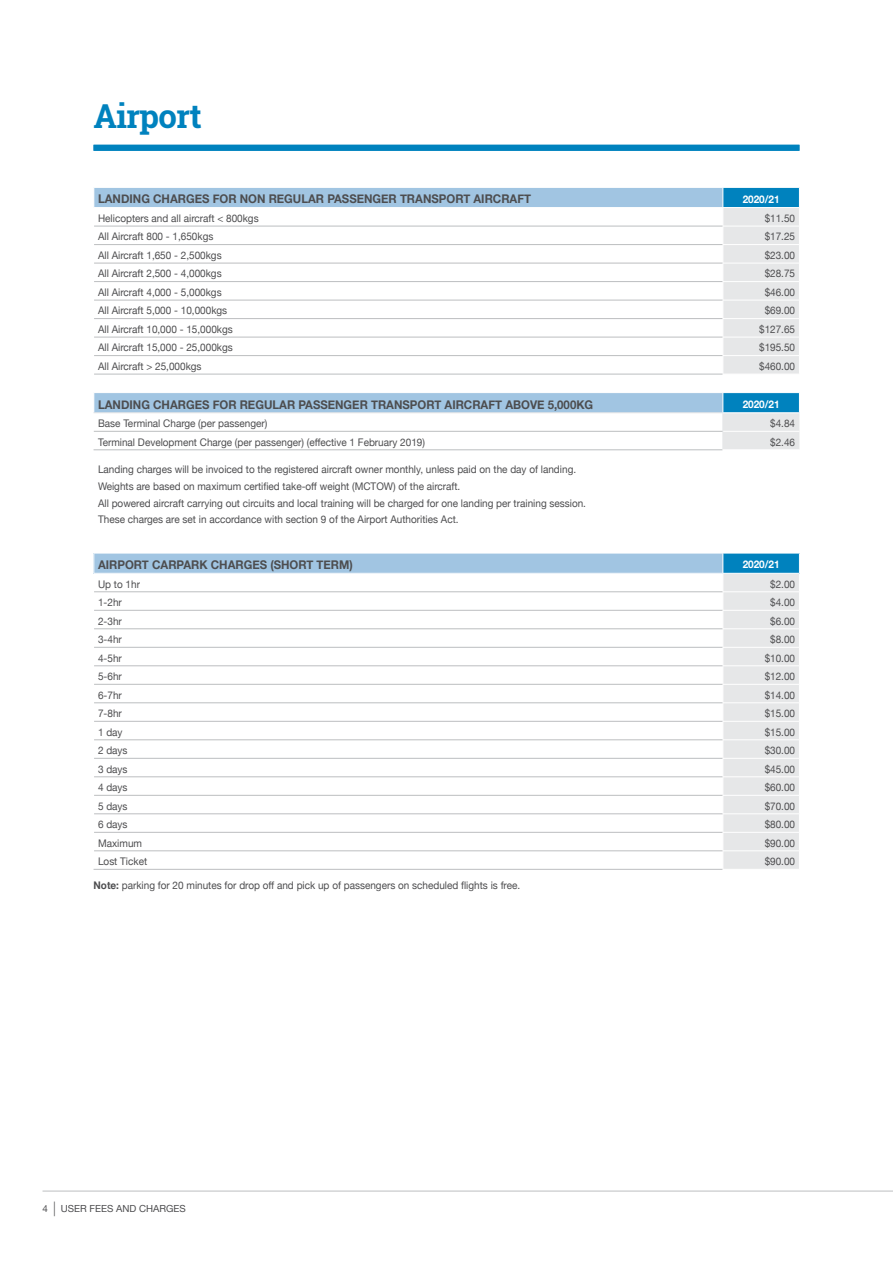
<style>
.page{position:relative;width:893px;height:1263px;background:#fff}
.page>*{position:absolute;margin:0;border:0;box-sizing:border-box;transform-origin:0 0}
.t1{font:700 33px "Roboto Slab";letter-spacing:-.025em;color:#0082be}
.t2{font:700 12px "Helvetica Neue";color:#4d4d4f;scale:.95 1}
.t3{font:10.5px/16.8px "Helvetica Neue";color:#4d4d4f;scale:.95 1}
.t4{font:700 10.5px "Helvetica Neue";color:#fff;scale:.95 1}
.t5{font:9.75px "Helvetica Neue";color:#4d4d4f}
.s1{font-weight:700}
.s2{font-size:14.7px}
</style>
<div class="page">
<hr style="left:43px;top:1191px;width:850px;height:1px;background:#bcbec0">
<svg style="left:95px;top:188px;width:627px;height:224px"></svg>
<hr style="left:94px;top:392px;width:629px;height:1px;background:#fff">
<svg style="left:94px;top:188px;width:1px;height:224px"></svg>
<hr style="left:94px;top:207px;width:629px;height:1px;background:#fff">
<hr style="left:94px;top:412px;width:629px;height:1px;background:#e6e7e8">
<svg style="left:722px;top:187px;width:78px;height:264px;background:#c6dae4"></svg>
<hr style="left:94px;top:226px;width:629px;height:1px;background:#bcbec0">
<hr style="left:94px;top:244px;width:629px;height:1px;background:#bcbec0">
<hr style="left:94px;top:263px;width:629px;height:1px;background:#bcbec0">
<hr style="left:94px;top:281px;width:629px;height:1px;background:#bcbec0">
<hr style="left:94px;top:300px;width:629px;height:1px;background:#bcbec0">
<hr style="left:94px;top:318px;width:629px;height:1px;background:#bcbec0">
<hr style="left:94px;top:337px;width:629px;height:1px;background:#bcbec0">
<hr style="left:94px;top:355px;width:629px;height:1px;background:#bcbec0">
<hr style="left:94px;top:374px;width:629px;height:1px;background:#bcbec0">
<hr style="left:94px;top:431px;width:628px;height:1px;background:#bcbec0">
<hr style="left:94px;top:449px;width:628px;height:1px;background:#bcbec0">
<hr style="left:723px;top:187px;width:77px;height:1px;background:#fff">
<hr style="left:723px;top:207px;width:77px;height:1px;background:#fff">
<hr style="left:723px;top:226px;width:77px;height:1px;background:#fff">
<hr style="left:723px;top:244px;width:77px;height:1px;background:#fff">
<hr style="left:723px;top:263px;width:77px;height:1px;background:#fff">
<hr style="left:723px;top:281px;width:77px;height:1px;background:#fff">
<hr style="left:723px;top:300px;width:77px;height:1px;background:#fff">
<hr style="left:723px;top:318px;width:77px;height:1px;background:#fff">
<hr style="left:723px;top:337px;width:77px;height:1px;background:#fff">
<hr style="left:723px;top:355px;width:77px;height:1px;background:#fff">
<hr style="left:723px;top:374px;width:77px;height:1px;background:#fff">
<hr style="left:723px;top:392px;width:77px;height:1px;background:#fff">
<hr style="left:723px;top:412px;width:77px;height:1px;background:#fff">
<hr style="left:723px;top:431px;width:76px;height:1px;background:#fff">
<hr style="left:723px;top:449px;width:77px;height:1px;background:#fff">
<div style="left:94px;top:553px;width:629px;height:20px;background:#a1c5e2"></div>
<hr style="left:94px;top:553px;width:629px;height:1px;background:#fff">
<svg style="left:723px;top:554px;width:77px;height:315px;background:#d8e1e6"></svg>
<svg style="left:94px;top:553px;width:1px;height:316px"></svg>
<hr style="left:94px;top:573px;width:629px;height:1px;background:#fff">
<hr style="left:94px;top:591px;width:629px;height:1px;background:#bcbec0">
<hr style="left:94px;top:610px;width:629px;height:1px;background:#bcbec0">
<hr style="left:94px;top:628px;width:629px;height:1px;background:#bcbec0">
<hr style="left:94px;top:647px;width:629px;height:1px;background:#bcbec0">
<hr style="left:94px;top:665px;width:629px;height:1px;background:#bcbec0">
<hr style="left:94px;top:684px;width:629px;height:1px;background:#bcbec0">
<hr style="left:94px;top:702px;width:629px;height:1px;background:#bcbec0">
<hr style="left:94px;top:721px;width:629px;height:1px;background:#bcbec0">
<hr style="left:94px;top:739px;width:629px;height:1px;background:#bcbec0">
<hr style="left:94px;top:758px;width:629px;height:1px;background:#bcbec0">
<hr style="left:94px;top:776px;width:629px;height:1px;background:#bcbec0">
<hr style="left:94px;top:795px;width:629px;height:1px;background:#bcbec0">
<hr style="left:94px;top:813px;width:629px;height:1px;background:#bcbec0">
<hr style="left:94px;top:832px;width:629px;height:1px;background:#bcbec0">
<hr style="left:94px;top:850px;width:629px;height:1px;background:#bcbec0">
<hr style="left:94px;top:869px;width:629px;height:1px;background:#bcbec0">
<hr style="left:723px;top:573px;width:77px;height:1px;background:#fff">
<hr style="left:723px;top:591px;width:77px;height:1px;background:#fff">
<hr style="left:723px;top:610px;width:77px;height:1px;background:#fff">
<hr style="left:723px;top:628px;width:77px;height:1px;background:#fff">
<hr style="left:723px;top:647px;width:77px;height:1px;background:#fff">
<hr style="left:723px;top:665px;width:77px;height:1px;background:#fff">
<hr style="left:723px;top:684px;width:77px;height:1px;background:#fff">
<hr style="left:723px;top:702px;width:77px;height:1px;background:#fff">
<hr style="left:723px;top:721px;width:77px;height:1px;background:#fff">
<hr style="left:723px;top:739px;width:77px;height:1px;background:#fff">
<hr style="left:723px;top:758px;width:77px;height:1px;background:#fff">
<hr style="left:723px;top:776px;width:77px;height:1px;background:#fff">
<hr style="left:723px;top:795px;width:77px;height:1px;background:#fff">
<hr style="left:723px;top:813px;width:77px;height:1px;background:#fff">
<hr style="left:723px;top:832px;width:77px;height:1px;background:#fff">
<hr style="left:723px;top:850px;width:77px;height:1px;background:#fff">
<div style="left:94px;top:145px;width:705px;height:6px;background:#0082be"></div>
<h1 class="t1" style="left:94px;top:94px;width:110px">Airport</h1>
<p class="t2" style="left:98px;top:190px;width:457px">LANDING CHARGES FOR NON REGULAR PASSENGER TRANSPORT AIRCRAFT</p>
<p class="t4" style="left:743px;top:191px;width:40px">2020/21</p>
<p class="t3" style="left:98px;top:210px;width:171px">Helicopters and all aircraft &lt; 800kgs</p>
<p class="t3" style="left:765px;top:210px;width:34px">$11.50</p>
<p class="t3" style="left:98px;top:229px;width:123px">All Aircraft 800 - 1,650kgs</p>
<p class="t3" style="left:765px;top:229px;width:34px">$17.25</p>
<p class="t3" style="left:98px;top:247px;width:132px">All Aircraft 1,650 - 2,500kgs</p>
<p class="t3" style="left:765px;top:247px;width:34px">$23.00</p>
<p class="t3" style="left:98px;top:266px;width:132px">All Aircraft 2,500 - 4,000kgs</p>
<p class="t3" style="left:765px;top:266px;width:34px">$28.75</p>
<p class="t3" style="left:98px;top:284px;width:132px">All Aircraft 4,000 - 5,000kgs</p>
<p class="t3" style="left:765px;top:284px;width:34px">$46.00</p>
<p class="t3" style="left:98px;top:303px;width:137px">All Aircraft 5,000 - 10,000kgs</p>
<p class="t3" style="left:765px;top:303px;width:34px">$69.00</p>
<p class="t3" style="left:98px;top:321px;width:143px">All Aircraft 10,000 - 15,000kgs</p>
<p class="t3" style="left:759px;top:321px;width:39px">$127.65</p>
<p class="t3" style="left:98px;top:340px;width:143px">All Aircraft 15,000 - 25,000kgs</p>
<p class="t3" style="left:759px;top:340px;width:39px">$195.50</p>
<p class="t3" style="left:98px;top:358px;width:110px">All Aircraft &gt; 25,000kgs</p>
<p class="t3" style="left:759px;top:358px;width:39px">$460.00</p>
<p class="t2" style="left:98px;top:395px;width:523px">LANDING CHARGES FOR REGULAR PASSENGER TRANSPORT AIRCRAFT ABOVE 5,000KG</p>
<p class="t4" style="left:743px;top:396px;width:40px">2020/21</p>
<p class="t3" style="left:98px;top:415px;width:180px">Base Terminal Charge (per passenger)</p>
<p class="t3" style="left:770px;top:415px;width:28px">$4.84</p>
<p class="t3" style="left:98px;top:434px;width:346px">Terminal Development Charge (per passenger) (effective 1 February 2019)</p>
<p class="t3" style="left:770px;top:434px;width:28px">$2.46</p>
<p class="t3" style="left:98px;top:461px;width:515px">Landing charges will be invoiced to the registered aircraft owner monthly, unless paid on the day of landing.<br>Weights are based on maximum certified take-off weight (MCTOW) of the aircraft.<br>All powered aircraft carrying out circuits and local training will be charged for one landing per training session.<br>These charges are set in accordance with section 9 of the Airport Authorities Act.</p>
<p class="t2" style="left:98px;top:555px;width:270px">AIRPORT CARPARK CHARGES (SHORT TERM)</p>
<p class="t4" style="left:743px;top:556px;width:40px">2020/21</p>
<p class="t3" style="left:98px;top:576px;width:46px">Up to 1hr</p>
<p class="t3" style="left:770px;top:576px;width:28px">$2.00</p>
<p class="t3" style="left:98px;top:594px;width:27px">1-2hr</p>
<p class="t3" style="left:770px;top:594px;width:28px">$4.00</p>
<p class="t3" style="left:98px;top:613px;width:27px">2-3hr</p>
<p class="t3" style="left:770px;top:613px;width:28px">$6.00</p>
<p class="t3" style="left:98px;top:631px;width:27px">3-4hr</p>
<p class="t3" style="left:770px;top:631px;width:28px">$8.00</p>
<p class="t3" style="left:98px;top:650px;width:27px">4-5hr</p>
<p class="t3" style="left:765px;top:650px;width:34px">$10.00</p>
<p class="t3" style="left:98px;top:668px;width:27px">5-6hr</p>
<p class="t3" style="left:765px;top:668px;width:34px">$12.00</p>
<p class="t3" style="left:98px;top:687px;width:27px">6-7hr</p>
<p class="t3" style="left:765px;top:687px;width:34px">$14.00</p>
<p class="t3" style="left:98px;top:705px;width:27px">7-8hr</p>
<p class="t3" style="left:765px;top:705px;width:34px">$15.00</p>
<p class="t3" style="left:98px;top:724px;width:27px">1 day</p>
<p class="t3" style="left:765px;top:724px;width:34px">$15.00</p>
<p class="t3" style="left:98px;top:742px;width:33px">2 days</p>
<p class="t3" style="left:765px;top:742px;width:34px">$30.00</p>
<p class="t3" style="left:98px;top:761px;width:33px">3 days</p>
<p class="t3" style="left:765px;top:761px;width:34px">$45.00</p>
<p class="t3" style="left:98px;top:779px;width:33px">4 days</p>
<p class="t3" style="left:765px;top:779px;width:34px">$60.00</p>
<p class="t3" style="left:98px;top:798px;width:33px">5 days</p>
<p class="t3" style="left:765px;top:798px;width:34px">$70.00</p>
<p class="t3" style="left:98px;top:816px;width:33px">6 days</p>
<p class="t3" style="left:765px;top:816px;width:34px">$80.00</p>
<p class="t3" style="left:98px;top:835px;width:48px">Maximum</p>
<p class="t3" style="left:765px;top:835px;width:34px">$90.00</p>
<p class="t3" style="left:98px;top:853px;width:53px">Lost Ticket</p>
<p class="t3" style="left:765px;top:853px;width:34px">$90.00</p>
<p class="t3" style="left:94px;top:877px;width:451px"><span class="s1">Note:</span> parking for 20 minutes for drop off and pick up of passengers on scheduled flights is free.</p>
<p class="t5" style="left:43px;top:1201px;width:145px">4 <span class="s2">|</span> USER FEES AND CHARGES</p>
</div>
